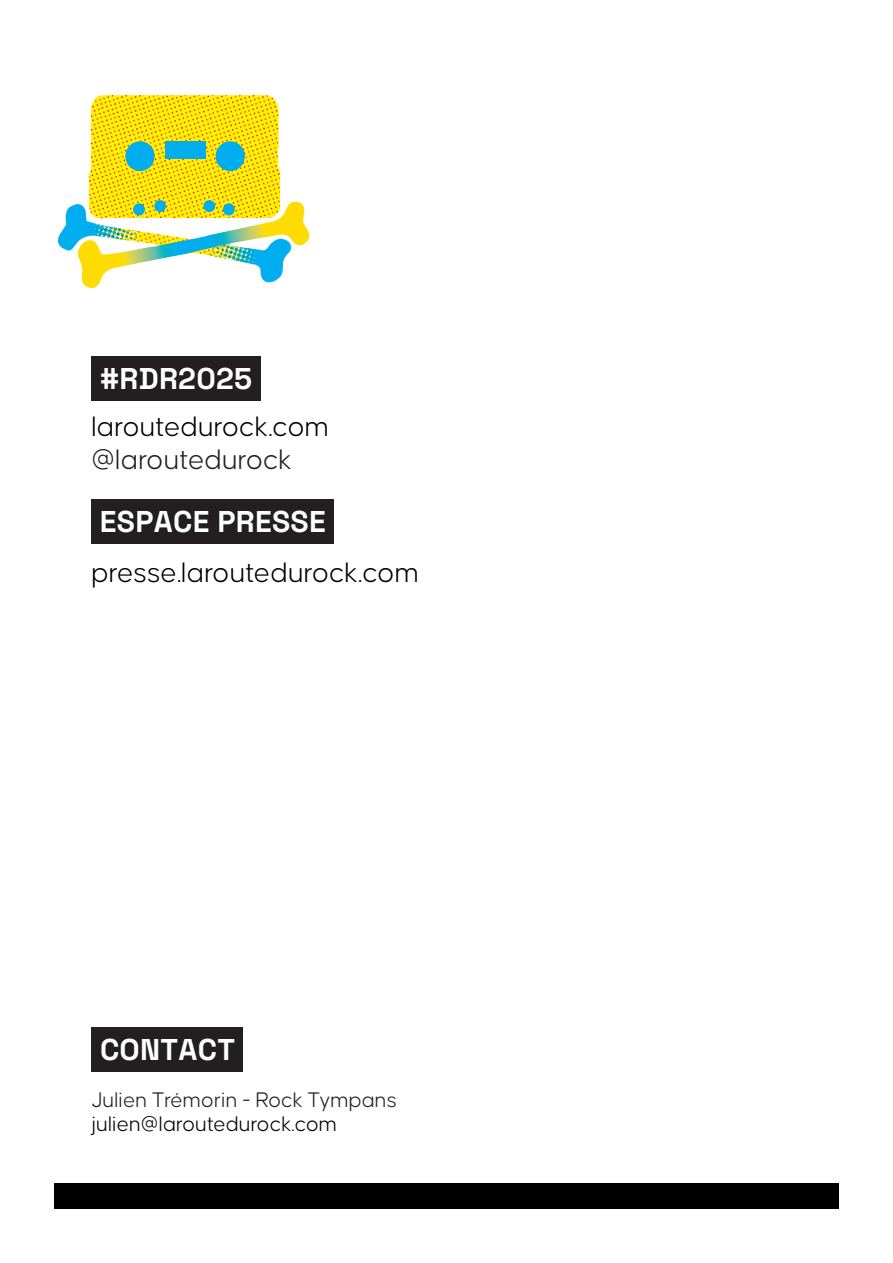
<style>
.page{position:relative;width:893px;height:1263px;background:#fff}
.page>*{position:absolute;margin:0;border:0;box-sizing:border-box;transform-origin:0 0}
.t1{font:300 30px "Causten";color:#000001}
.t2{font:300 30px "Space Grotesk";letter-spacing:.01em;color:#fff}
.t3{font:300 30px "Causten";color:#231f20}
.t4{font:300 22.5px "Causten";color:#231f20}
.t5{font:300 22.5px "Causten";color:#000001}
</style>
<div class="page">
<div style="left:54px;top:1183px;width:785px;height:26px;background:#000001"></div>
<div style="left:91px;top:356px;width:170px;height:45px;background:#231f20"></div>
<div style="left:91px;top:500px;width:243px;height:44px;background:#231f20"></div>
<div style="left:91px;top:1027px;width:152px;height:44px;background:#231f20"></div>
<img style="left:60px;top:96px;width:238px;height:151px">
<svg style="left:75px;top:202px;width:235px;height:86px"></svg>
<div style="left:133px;top:203px;width:12px;height:12px;background:#00aeef;border-radius:50%"></div>
<div style="left:223px;top:203px;width:12px;height:12px;background:#00aeef;border-radius:50%"></div>
<div style="left:216px;top:141px;width:29px;height:30px;background:#00aeef;border-radius:50%"></div>
<div style="left:203px;top:200px;width:12px;height:12px;background:#00aeef;border-radius:50%"></div>
<div style="left:165px;top:141px;width:41px;height:18px;background:#00aeef"></div>
<div style="left:154px;top:200px;width:12px;height:12px;background:#00aeef;border-radius:50%"></div>
<div style="left:125px;top:141px;width:30px;height:30px;background:#00aeef;border-radius:50%"></div>
<p class="t2" style="left:100px;top:357px;width:154px">#RDR2025</p>
<p class="t1" style="left:91px;top:411px;width:239px">laroutedurock.com</p>
<p class="t3" style="left:91px;top:444px;width:202px">@laroutedurock</p>
<p class="t2" style="left:100px;top:500px;width:227px">ESPACE PRESSE</p>
<p class="t1" style="left:91px;top:556px;width:329px">presse.laroutedurock.com</p>
<p class="t2" style="left:100px;top:1027px;width:137px">CONTACT</p>
<p class="t4" style="left:91px;top:1088px;width:307px">Julien Trémorin - Rock Tympans</p>
<p class="t5" style="left:91px;top:1112px;width:247px">julien@laroutedurock.com</p>
</div>
